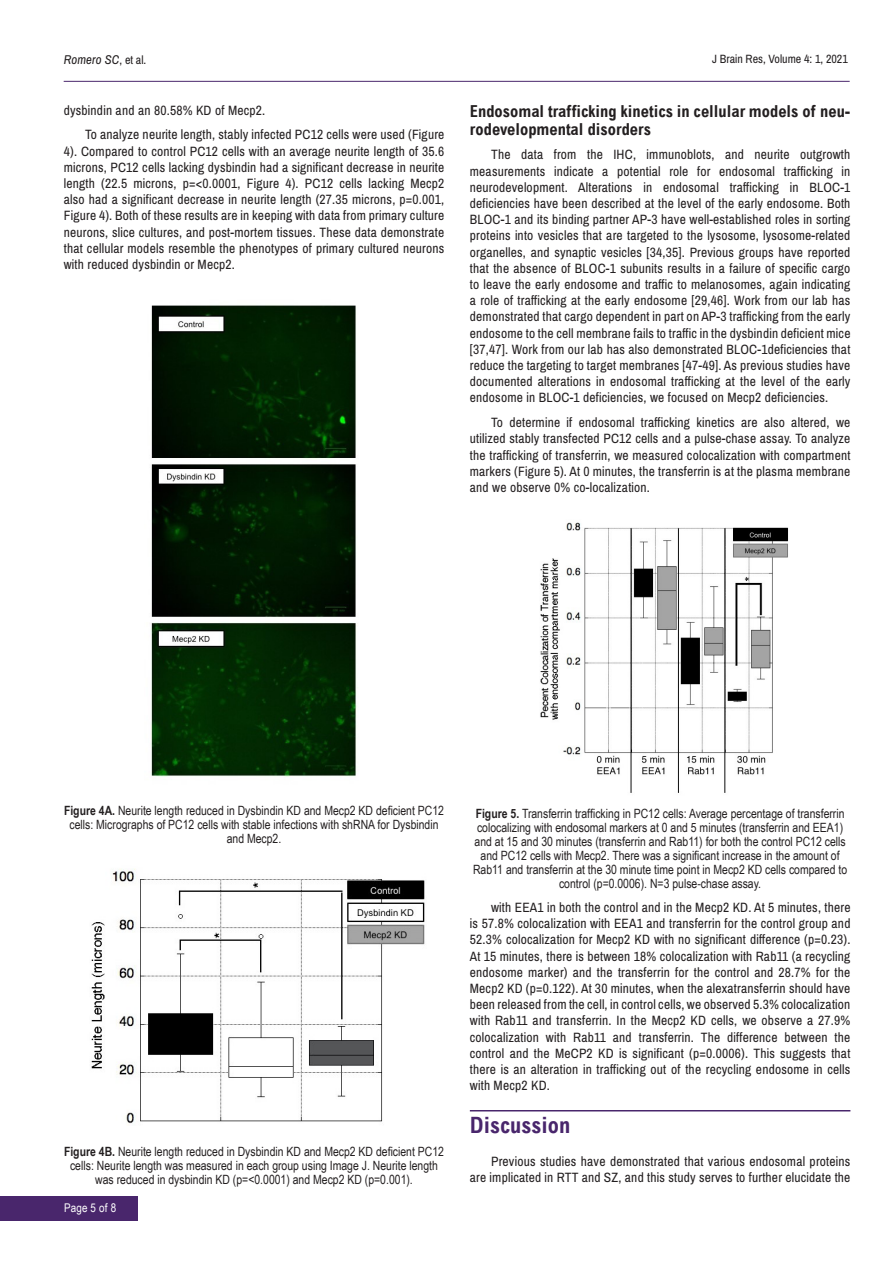
<style>
.page{position:relative;width:893px;height:1263px;background:#fff}
.page>*{position:absolute;margin:0;border:0;box-sizing:border-box;transform-origin:0 0}
.Hedding{font:700 condensed 22.5px "Arial";color:#49266c}
.Sub-Hedding{font:700 condensed 16.5px/18px "Arial";color:#231f20}
.t1{font:13.5px/16.2px "Archivo Narrow";letter-spacing:.015em;color:#231f20;text-align:justify}
.t2{font:12.75px/14.1px "Arial Narrow";color:#231f20;text-align:center}
.t3{font:italic 12.75px "Archivo Narrow";letter-spacing:.01em;color:#231f20}
.t4{font:12px "Archivo Narrow";color:#231f20}
.t5{font:12px "Arial Narrow";letter-spacing:.015em;color:#fff}
.s1{font-style:normal;font-size:12px}
.s2{font-weight:700}
</style>
<div class="page">
<hr style="left:64px;top:81px;width:786px;height:1px;background:#49266c">
<div style="left:0;top:1196px;width:137px;height:24px;background:#49266c"></div>
<hr style="left:470px;top:1110px;width:380px;height:1px;background:#49266c">
<img style="left:151px;top:305px;width:207px;height:472px">
<img style="left:91px;top:869px;width:334px;height:255px">
<img style="left:540px;top:522px;width:248px;height:271px">
<p class="t3" style="left:64px;top:52px;width:84px">Romero SC<span class="s1">, et al.</span></p>
<p class="t4" style="left:712px;top:52px;width:137px">J Brain Res, Volume 4: 1, 2021</p>
<p class="t1" style="left:64px;top:102px;width:203px">dysbindin and an 80.58% KD of Mecp2.</p>
<p class="t1" style="left:64px;top:127px;width:382px;text-indent:21px">To analyze neurite length, stably infected PC12 cells were used (Figure 4). Compared to control PC12 cells with an average neurite length of 35.6 microns, PC12 cells lacking dysbindin had a significant decrease in neurite length (22.5 microns, p=&lt;0.0001, Figure 4). PC12 cells lacking Mecp2 also had a significant decrease in neurite length (27.35 microns, p=0.001, Figure 4). Both of these results are in keeping with data from primary culture neurons, slice cultures, and post-mortem tissues. These data demonstrate that cellular models resemble the phenotypes of primary cultured neurons with reduced dysbindin or Mecp2.</p>
<p class="Sub-Hedding" style="left:470px;top:102px;width:382px">Endosomal trafficking kinetics in cellular models of neu&shy;rodevelopmental disorders</p>
<p class="t1" style="left:470px;top:147px;width:382px;text-indent:21px">The data from the IHC, immunoblots, and neurite outgrowth measurements indicate a potential role for endosomal trafficking in neurodevelopment. Alterations in endosomal trafficking in BLOC-1 deficiencies have been described at the level of the early endosome. Both BLOC-1 and its binding partner AP-3 have well-established roles in sorting proteins into vesicles that are targeted to the lysosome, lysosome-related organelles, and synaptic vesicles [34,35]. Previous groups have reported that the absence of BLOC-1 subunits results in a failure of specific cargo to leave the early endosome and traffic to melanosomes, again indicating a role of trafficking at the early endosome [29,46]. Work from our lab has demonstrated that cargo dependent in part on AP-3 trafficking from the early endosome to the cell membrane fails to traffic in the dysbindin deficient mice [37,47]. Work from our lab has also demonstrated BLOC-1deficiencies that reduce the targeting to target membranes [47-49]. As previous studies have documented alterations in endosomal trafficking at the level of the early endosome in BLOC-1 deficiencies, we focused on Mecp2 deficiencies.</p>
<p class="t1" style="left:470px;top:415px;width:382px;text-indent:21px">To determine if endosomal trafficking kinetics are also altered, we utilized stably transfected PC12 cells and a pulse-chase assay. To analyze the trafficking of transferrin, we measured colocalization with compartment markers (Figure 5). At 0 minutes, the transferrin is at the plasma membrane and we observe 0% co-localization.</p>
<p class="t2" style="left:64px;top:803px;width:382px"><span class="s2">Figure 4A.</span> Neurite length reduced in Dysbindin KD and Mecp2 KD deficient PC12 cells: Micrographs of PC12 cells with stable infections with shRNA for Dysbindin and Mecp2.</p>
<p class="t2" style="left:64px;top:1144px;width:382px"><span class="s2">Figure 4B.</span> Neurite length reduced in Dysbindin KD and Mecp2 KD deficient PC12 cells: Neurite length was measured in each group using Image J. Neurite length was reduced in dysbindin KD (p=&lt;0.0001) and Mecp2 KD (p=0.001).</p>
<p class="t5" style="left:64px;top:1199px;width:54px">Page 5 of 8</p>
<p class="t2" style="left:473px;top:806px;width:376px"><span class="s2">Figure 5.</span> Transferrin trafficking in PC12 cells: Average percentage of transferrin colocalizing with endosomal markers at 0 and 5 minutes (transferrin and EEA1) and at 15 and 30 minutes (transferrin and Rab11) for both the control PC12 cells and PC12 cells with Mecp2. There was a significant increase in the amount of Rab11 and transferrin at the 30 minute time point in Mecp2 KD cells compared to control (p=0.0006). N=3 pulse-chase assay.</p>
<p class="t1" style="left:470px;top:899px;width:382px;text-indent:21px">with EEA1 in both the control and in the Mecp2 KD. At 5 minutes, there is 57.8% colocalization with EEA1 and transferrin for the control group and 52.3% colocalization for Mecp2 KD with no significant difference (p=0.23).<br>At 15 minutes, there is between 18% colocalization with Rab11 (a recycling endosome marker) and the transferrin for the control and 28.7% for the Mecp2 KD (p=0.122). At 30 minutes, when the alexatransferrin should have been released from the cell, in control cells, we observed 5.3% colocalization with Rab11 and transferrin. In the Mecp2 KD cells, we observe a 27.9% colocalization with Rab11 and transferrin. The difference between the control and the MeCP2 KD is significant (p=0.0006). This suggests that there is an alteration in trafficking out of the recycling endosome in cells with Mecp2 KD.</p>
<p class="Hedding" style="left:470px;top:1112px;width:102px">Discussion</p>
<p class="t1" style="left:470px;top:1153px;width:382px;text-align:right">Previous studies have demonstrated that various endosomal proteins<br>are implicated in RTT and SZ, and this study serves to further elucidate the</p>
</div>
